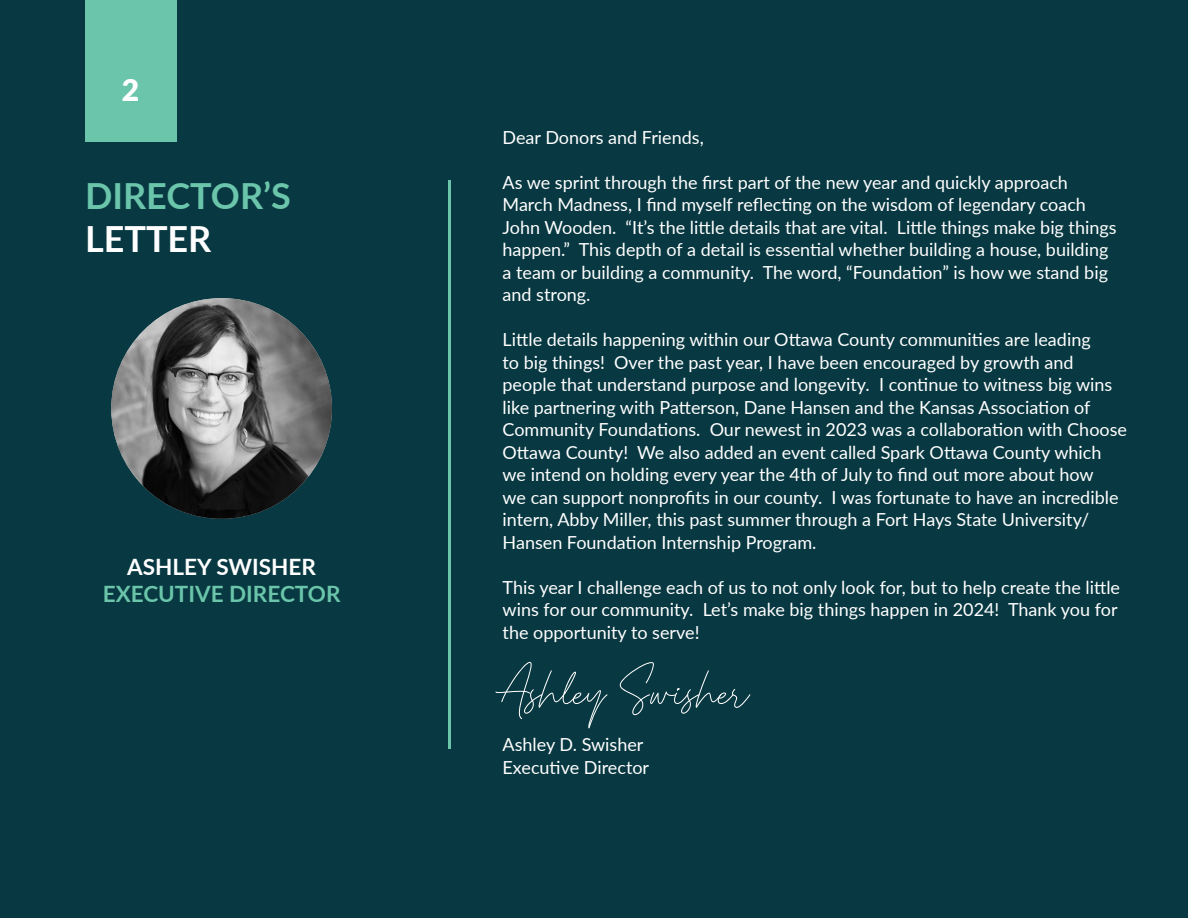
<style>
.page{position:relative;width:1188px;height:918px;background:#083841}
.page>*{position:absolute;margin:0;border:0;box-sizing:border-box;transform-origin:0 0}
.Content_Light{font:52.5px "Luthon Southard Script";color:#fff}
.MED_TITLE{font:700 36px "Lato";color:#6ac5aa}
.MED_TITLE-2{font:700 36px "Lato";color:#fff}
.t1{font:900 30px "Lato";color:#fff}
.Bold_Quote{font:700 22.5px "Lato";color:#6ac5aa}
.Bold_Quote-2{font:700 22.5px "Lato";color:#fff}
.t2{font:18px/22.5px "Lato";color:#fff}
</style>
<div class="page">
<img style="left:111px;top:298px;width:221px;height:221px;border-radius:110px">
<hr style="left:448px;top:180px;width:2px;height:569px;background:#6ac5aa">
<div style="left:85px;top:0;width:91px;height:142px;background:#6ac5aa"></div>
<p class="t1" style="left:122px;top:67px;width:19px">2</p>
<p class="MED_TITLE" style="left:85px;top:169px;width:207px">DIRECTOR’S</p>
<p class="MED_TITLE-2" style="left:85px;top:213px;width:128px">LETTER</p>
<p class="Bold_Quote-2" style="left:127px;top:550px;width:190px">ASHLEY SWISHER</p>
<p class="Bold_Quote" style="left:103px;top:577px;width:239px">EXECUTIVE DIRECTOR</p>
<p class="t2" style="left:503px;top:125px;width:203px">Dear Donors and Friends,</p>
<p class="t2" style="left:503px;top:170px;width:616px">As we sprint through the first part of the new year and quickly approach March Madness, I find myself reflecting on the wisdom of legendary coach John Wooden. “It’s the little details that are vital. Little things make big things happen.” This depth of a detail is essential whether building a house, building a team or building a community. The word, “Foundation” is how we stand big and strong.</p>
<p class="t2" style="left:503px;top:327px;width:626px">Little details happening within our Ottawa County communities are leading<br>to big things! Over the past year, I have been encouraged by growth and people that understand purpose and longevity. I continue to witness big wins like partnering with Patterson, Dane Hansen and the Kansas Association of Community Foundations. Our newest in 2023 was a collaboration with Choose Ottawa County! We also added an event called Spark Ottawa County which we intend on holding every year the 4th of July to find out more about how<br>we can support nonprofits in our county. I was fortunate to have an incredible intern, Abby Miller, this past summer through a Fort Hays State University/ Hansen Foundation Internship Program.</p>
<p class="t2" style="left:503px;top:575px;width:619px">This year I challenge each of us to not only look for, but to help create the little wins for our community. Let’s make big things happen in 2024! Thank you for the opportunity to serve!</p>
<p class="Content_Light" style="left:496px;top:655px;width:255px">Ashley Swisher</p>
<p class="t2" style="left:503px;top:732px;width:148px">Ashley D. Swisher<br>Executive Director</p>
</div>
